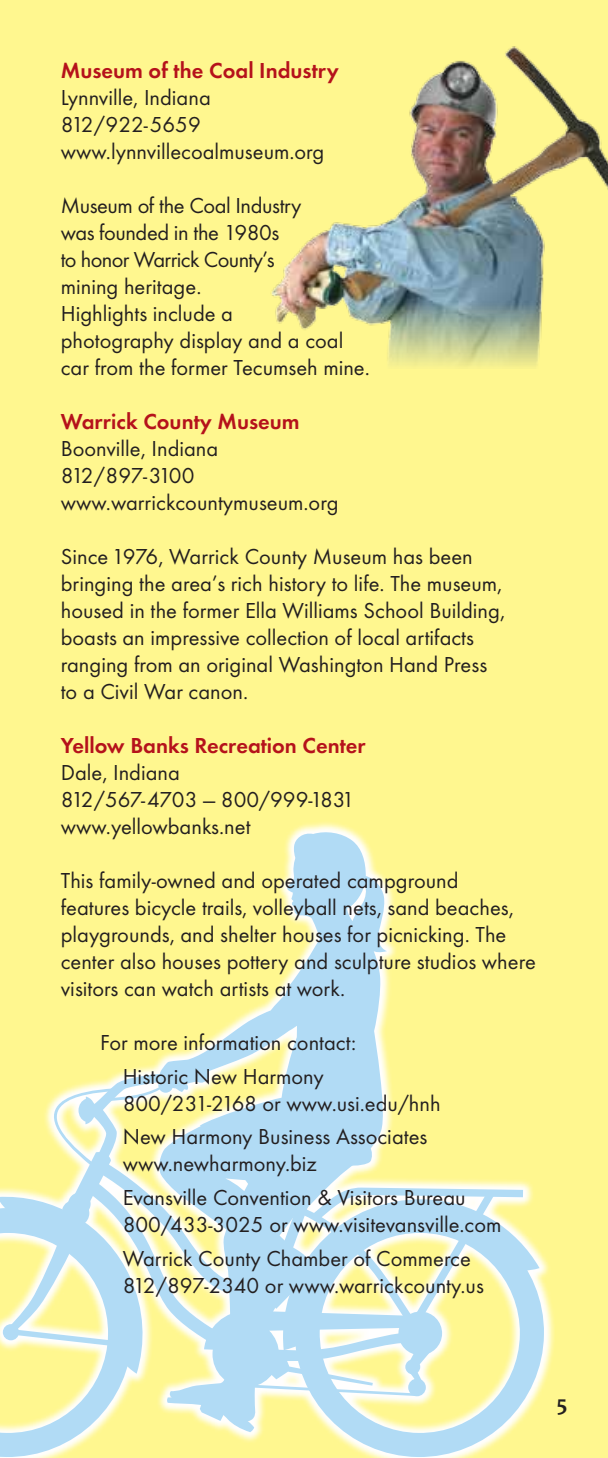
<style>
.page{position:relative;width:608px;height:1458px;background:#fff78f}
.page>*{position:absolute;margin:0;border:0;box-sizing:border-box;transform-origin:0 0}
.t1{font:22.5px/27px "Futura T";color:#231f20}
.t2{font:600 22.5px "Futura T";color:#b5121b}
.t3{font:700 22.5px "Candara";color:#231f20}
</style>
<div class="page">
<svg style="left:523px;top:1250px;width:21px;height:168px"></svg>
<svg style="left:523px;top:1198px;width:16px;height:152px;fill:#b1dbf5"></svg>
<svg style="left:377px;top:953px;width:10px;height:118px"></svg>
<svg style="left:158px;top:953px;width:219px;height:118px"></svg>
<svg style="left:286px;top:830px;width:101px;height:123px;background:#c9e4e4"></svg>
<div style="left:194px;top:1068px;width:14px;height:15px;background:#b1dbf5;border-radius:50%"></div>
<svg style="left:0;top:1071px;width:523px;height:387px"></svg>
<div style="left:3px;top:1324px;width:16px;height:16px;background:#b1dbf5;border-radius:50%"></div>
<img style="left:271px;top:46px;width:337px;height:321px">
<p class="t2" style="left:61px;top:57px;width:279px">Museum of the Coal Industry</p>
<p class="t1" style="left:61px;top:84px;width:265px">Lynnville, Indiana<br>812/922-5659 www.lynnvillecoalmuseum.org</p>
<p class="t1" style="left:61px;top:192px;width:310px">Museum of the Coal Industry<br>was founded in the 1980s<br>to honor Warrick County’s<br>mining heritage.<br>Highlights include a<br>photography display and a coal car from the former Tecumseh mine.</p>
<p class="t2" style="left:61px;top:408px;width:240px">Warrick County Museum</p>
<p class="t1" style="left:61px;top:435px;width:279px">Boonville, Indiana<br>812/897-3100 www.warrickcountymuseum.org</p>
<p class="t1" style="left:61px;top:543px;width:445px">Since 1976, Warrick County Museum has been bringing the area’s rich history to life. The museum, housed in the former Ella Williams School Building, boasts an impressive collection of local artifacts ranging from an original Washington Hand Press to a Civil War canon.</p>
<p class="t2" style="left:61px;top:732px;width:306px">Yellow Banks Recreation Center</p>
<p class="t1" style="left:61px;top:759px;width:295px">Dale, Indiana<br>812/567-4703 — 800/999-1831 www.yellowbanks.net</p>
<p class="t1" style="left:61px;top:867px;width:476px">This family-owned and operated campground<br>features bicycle trails, volleyball nets, sand beaches, playgrounds, and shelter houses for picnicking. The center also houses pottery and sculpture studios where visitors can watch artists at work.</p>
<p class="t1" style="left:100px;top:1025px;width:257px;line-height:33.8px;text-align:center">For more information contact:<br>Historic New Harmony</p>
<p class="t1" style="left:123px;top:1086px;width:319px;line-height:33.8px">800/231-2168 or www.usi.edu/hnh<br>New Harmony Business Associates</p>
<p class="t1" style="left:123px;top:1147px;width:344px;line-height:33.8px">www.newharmony.biz<br>Evansville Convention &amp; Visitors Bureau</p>
<p class="t1" style="left:123px;top:1208px;width:380px;line-height:33.8px">800/433-3025 or www.visitevansville.com<br>Warrick County Chamber of Commerce</p>
<p class="t1" style="left:123px;top:1272px;width:362px">812/897-2340 or www.warrickcounty.us</p>
<p class="t3" style="left:556px;top:1390px;width:12px">5</p>
</div>
